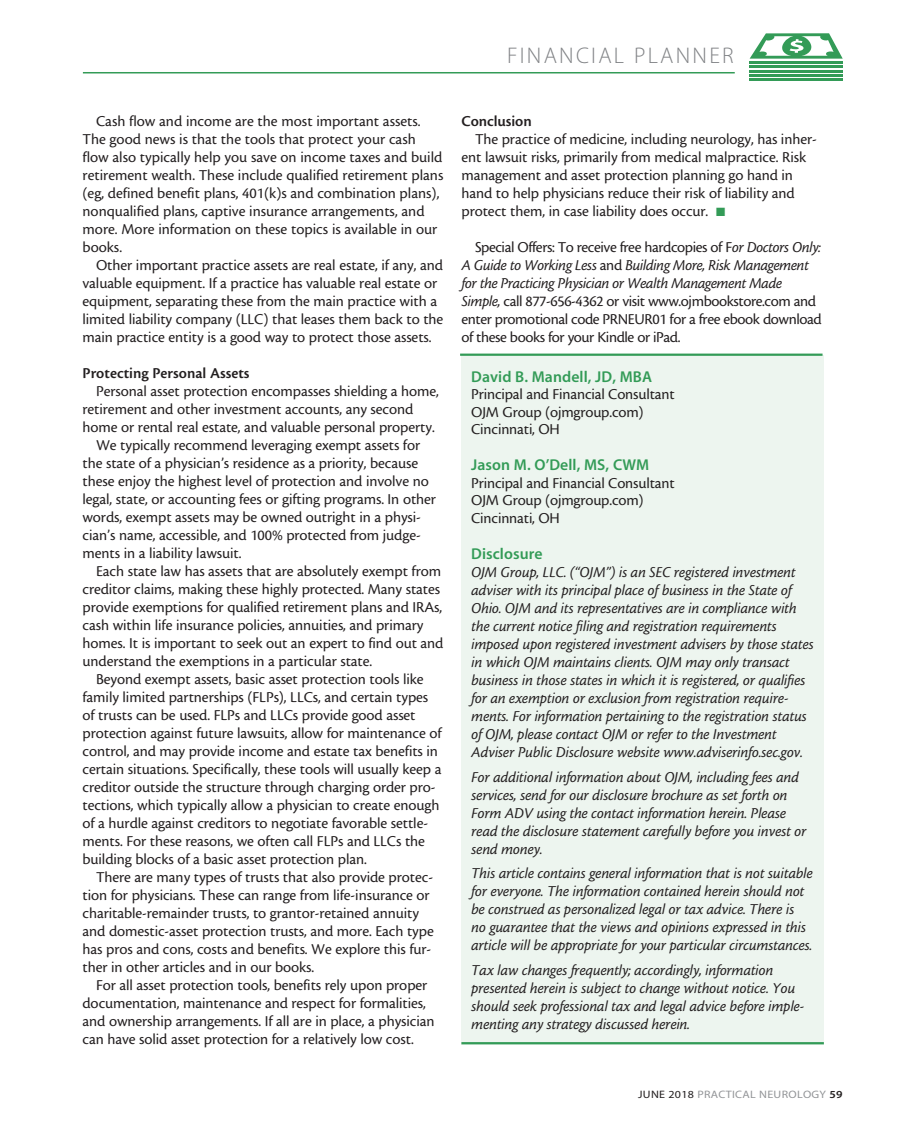
<style>
.page{position:relative;width:905px;height:1134px;background:#fff}
.page>*{position:absolute;margin:0;border:0;box-sizing:border-box;transform-origin:0 0}
.t1{font:22.65px "Myriad MM 215 600";letter-spacing:.1em;color:#808285}
.body{font:15.75px/18px "Cronos MM 408 10";letter-spacing:-.005em;color:#231f20}
.bio_info{font:15.75px/18px "Cronos MM It 408 10";letter-spacing:-.01em;color:#231f20}
.body-2{font:15.75px/18px "Cronos MM 408 10";letter-spacing:-.025em;color:#231f20}
.bio_info-2{font:15.75px "Cronos MM 408 10";letter-spacing:-.01em;color:#231f20}
.bio_name{font:15.75px "Myriad MM 565 600";letter-spacing:.005em;color:#339b57}
.Subhead_2{font:15.75px "Cronos MM 574 10";color:#231f20}
.t2{font:10.8px "Myriad MM 400 600";letter-spacing:.025em;color:#939598;scale:1.11 1}
.s1{color:#339b57}
.s2{font-family:"Cronos MM It 408 10"}
.s3{color:#231f20}
.s4{font-family:"Myriad MM 565 600";color:#231f20}
</style>
<div class="page">
<hr style="left:83px;top:72px;width:651px;height:1px;background:#339b57">
<svg style="left:749px;top:33px;width:93px;height:26px"></svg>
<hr style="left:749px;top:61px;width:93px;height:3px;background:#339b57">
<hr style="left:749px;top:65px;width:93px;height:3px;background:#339b57">
<hr style="left:749px;top:70px;width:93px;height:2px;background:#339b57">
<hr style="left:749px;top:74px;width:93px;height:3px;background:#339b57">
<hr style="left:749px;top:78px;width:93px;height:3px;background:#339b57">
<div style="left:461px;top:355px;width:363px;height:689px;background:#edf5ef"></div>
<hr style="left:460px;top:354px;width:362px;height:2px;background:#339b57">
<hr style="left:461px;top:1042px;width:362px;height:2px;background:#339b57">
<h1 class="t1" style="left:507px;top:45px;width:228px">FINANCIAL PLANNER</h1>
<p class="body" style="left:82px;top:112px;width:362px;text-indent:14px">Cash flow and income are the most important assets.<br>The good news is that the tools that protect your cash flow also typically help you save on income taxes and build retirement wealth. These include qualified retirement plans (eg, defined benefit plans, 401(k)s and combination plans), nonqualified plans, captive insurance arrangements, and more. More information on these topics is available in our books.</p>
<p class="body" style="left:82px;top:256px;width:362px;text-indent:14px">Other important practice assets are real estate, if any, and valuable equipment. If a practice has valuable real estate or equipment, separating these from the main practice with a limited liability company (LLC) that leases them back to the main practice entity is a good way to protect those assets.</p>
<p class="Subhead_2" style="left:82px;top:365px;width:168px">Protecting Personal Assets</p>
<p class="body" style="left:82px;top:382px;width:358px;text-indent:14px">Personal asset protection encompasses shielding a home, retirement and other investment accounts, any second home or rental real estate, and valuable personal property.</p>
<p class="body" style="left:82px;top:436px;width:355px;text-indent:14px">We typically recommend leveraging exempt assets for the state of a physician’s residence as a priority, because these enjoy the highest level of protection and involve no legal, state, or accounting fees or gifting programs. In other words, exempt assets may be owned outright in a physi&shy;cian’s name, accessible, and 100% protected from judge&shy;ments in a liability lawsuit.</p>
<p class="body" style="left:82px;top:562px;width:362px;text-indent:14px">Each state law has assets that are absolutely exempt from creditor claims, making these highly protected. Many states provide exemptions for qualified retirement plans and IRAs, cash within life insurance policies, annuities, and primary homes. It is important to seek out an expert to find out and understand the exemptions in a particular state.</p>
<p class="body" style="left:82px;top:670px;width:360px;text-indent:14px">Beyond exempt assets, basic asset protection tools like family limited partnerships (FLPs), LLCs, and certain types of trusts can be used. FLPs and LLCs provide good asset protection against future lawsuits, allow for maintenance of control, and may provide income and estate tax benefits in certain situations. Specifically, these tools will usually keep a creditor outside the structure through charging order pro&shy;tections, which typically allow a physician to create enough of a hurdle against creditors to negotiate favorable settle&shy;ments. For these reasons, we often call FLPs and LLCs the building blocks of a basic asset protection plan.</p>
<p class="body" style="left:82px;top:868px;width:353px;text-indent:14px">There are many types of trusts that also provide protec&shy;tion for physicians. These can range from life-insurance or charitable-remainder trusts, to grantor-retained annuity and domestic-asset protection trusts, and more. Each type has pros and cons, costs and benefits. We explore this fur&shy;ther in other articles and in our books.</p>
<p class="body" style="left:82px;top:976px;width:353px;text-indent:14px">For all asset protection tools, benefits rely upon proper documentation, maintenance and respect for formalities, and ownership arrangements. If all are in place, a physician can have solid asset protection for a relatively low cost.</p>
<p class="Subhead_2" style="left:461px;top:113px;width:72px">Conclusion</p>
<p class="body" style="left:461px;top:130px;width:357px;text-indent:14px">The practice of medicine, including neurology, has inher&shy;ent lawsuit risks, primarily from medical malpractice. Risk management and asset protection planning go hand in hand to help physicians reduce their risk of liability and protect them, in case liability does occur. <span class="s1">■</span></p>
<p class="body-2" style="left:461px;top:238px;width:362px;text-indent:14px">Special Offers: To receive free hardcopies of F<span class="s2">or Doctors Only:<br>A Guide to Working Less</span> and <span class="s2">Building More, Risk Management for the Practicing Physician or Wealth Management Made Simple,</span> call 877-656-4362 or visit www.ojmbookstore.com and enter promotional code PRNEUR01 for a free ebook download of these books for your Kindle or iPad.</p>
<p class="bio_name" style="left:471px;top:369px;width:182px">David B. Mandell, JD, MBA</p>
<p class="bio_info-2" style="left:471px;top:386px;width:205px">Principal and Financial Consultant</p>
<p class="bio_info-2" style="left:471px;top:404px;width:174px">OJM Group (ojmgroup.com)</p>
<p class="bio_info-2" style="left:471px;top:421px;width:90px">Cincinnati, OH</p>
<p class="bio_name" style="left:471px;top:457px;width:179px">Jason M. O’Dell, MS, CWM</p>
<p class="bio_info-2" style="left:471px;top:475px;width:205px">Principal and Financial Consultant</p>
<p class="bio_info-2" style="left:471px;top:492px;width:174px">OJM Group (ojmgroup.com)</p>
<p class="bio_info-2" style="left:471px;top:510px;width:90px">Cincinnati, OH</p>
<p class="bio_name" style="left:471px;top:546px;width:73px">Disclosure</p>
<p class="bio_info" style="left:471px;top:563px;width:344px">OJM Group, LLC. (“OJM”) is an SEC registered investment adviser with its principal place of business in the State of Ohio. OJM and its representatives are in compliance with the current notice filing and registration requirements imposed upon registered investment advisers by those states in which OJM maintains clients. OJM may only transact business in those states in which it is registered, or qualifies for an exemption or exclusion from registration require&shy;ments. For information pertaining to the registration status of OJM, please contact OJM or refer to the Investment Adviser Public Disclosure website www.adviserinfo.sec.gov.</p>
<p class="bio_info" style="left:471px;top:768px;width:336px">For additional information about OJM, including fees and services, send for our disclosure brochure as set forth on Form ADV using the contact information herein. Please read the disclosure statement carefully before you invest or send money.</p>
<p class="bio_info" style="left:471px;top:865px;width:343px">This article contains general information that is not suitable for everyone. The information contained herein should not be construed as personalized legal or tax advice. There is no guarantee that the views and opinions expressed in this article will be appropriate for your particular circumstances.</p>
<p class="bio_info" style="left:471px;top:962px;width:334px">Tax law changes frequently; accordingly, information presented herein is subject to change without notice. You should seek professional tax and legal advice before imple&shy;menting any strategy discussed herein.</p>
<p class="t2" style="left:638px;top:1089px;width:186px"><span class="s3">JUNE 2018</span> PRACTICAL NEUROLOGY <span class="s4">59</span></p>
</div>
